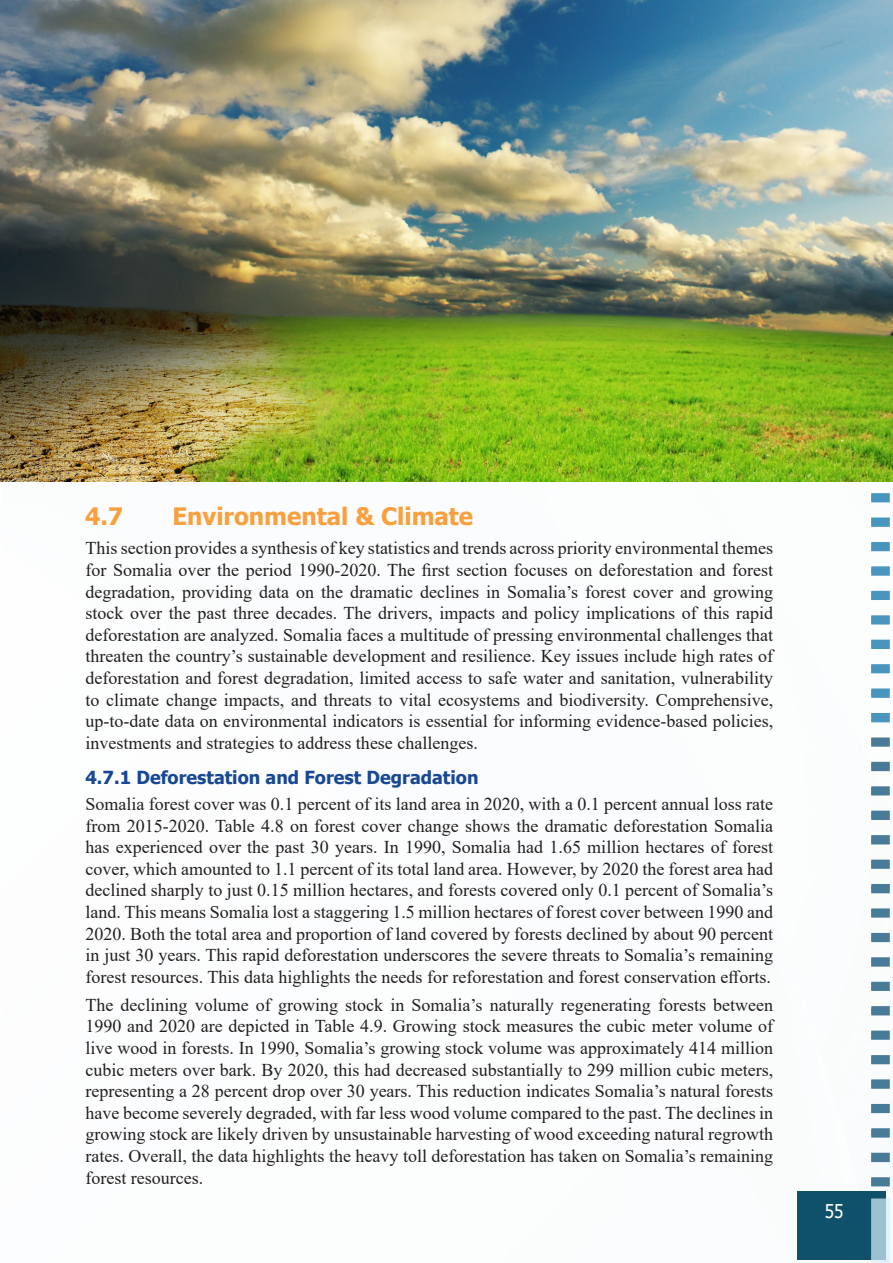
<style>
.page{position:relative;width:893px;height:1263px;background:#fff}
.page>*{position:absolute;margin:0;border:0;box-sizing:border-box;transform-origin:0 0}
.Ciwaanada_kor{font:700 24px "Tahoma";color:#f9a03e}
.t1{font:18.9px "Tahoma";color:#fff;scale:.9 1}
.FULL_BODY_TEXT{font:18px/21.6px "Times New Roman";color:#231f20;text-align:justify}
._1_1_1{font:700 18px "Tahoma";color:#184893}
</style>
<div class="page">
<svg style="left:871px;top:762px;width:19px;height:9px"></svg>
<svg style="left:871px;top:517px;width:19px;height:10px"></svg>
<svg style="left:871px;top:713px;width:19px;height:9px"></svg>
<svg style="left:871px;top:640px;width:19px;height:9px"></svg>
<svg style="left:871px;top:835px;width:19px;height:10px"></svg>
<svg style="left:871px;top:957px;width:19px;height:10px"></svg>
<svg style="left:871px;top:1079px;width:19px;height:10px"></svg>
<svg style="left:871px;top:1153px;width:19px;height:9px"></svg>
<svg style="left:871px;top:810px;width:19px;height:10px"></svg>
<svg style="left:871px;top:688px;width:19px;height:10px"></svg>
<svg style="left:871px;top:566px;width:19px;height:10px"></svg>
<svg style="left:871px;top:884px;width:19px;height:9px"></svg>
<svg style="left:871px;top:1006px;width:19px;height:9px"></svg>
<svg style="left:871px;top:1128px;width:19px;height:10px"></svg>
<svg style="left:871px;top:737px;width:19px;height:10px"></svg>
<svg style="left:871px;top:786px;width:19px;height:10px"></svg>
<svg style="left:871px;top:591px;width:19px;height:9px"></svg>
<svg style="left:871px;top:859px;width:19px;height:10px"></svg>
<svg style="left:871px;top:933px;width:19px;height:9px"></svg>
<svg style="left:871px;top:493px;width:19px;height:9px"></svg>
<svg style="left:871px;top:982px;width:19px;height:9px"></svg>
<svg style="left:871px;top:542px;width:19px;height:9px"></svg>
<svg style="left:871px;top:1030px;width:19px;height:10px"></svg>
<svg style="left:871px;top:908px;width:19px;height:10px"></svg>
<svg style="left:871px;top:1104px;width:19px;height:9px"></svg>
<svg style="left:871px;top:615px;width:19px;height:10px"></svg>
<svg style="left:871px;top:664px;width:19px;height:9px"></svg>
<svg style="left:798px;top:1177px;width:92px;height:86px"></svg>
<svg style="left:871px;top:1055px;width:19px;height:9px"></svg>
<img style="left:0;top:0;width:893px;height:482px">
<p class="Ciwaanada_kor" style="left:85px;top:499px;width:40px">4.7</p>
<p class="Ciwaanada_kor" style="left:172px;top:499px;width:302px">Environmental &amp; Climate</p>
<p class="FULL_BODY_TEXT" style="left:85px;top:537px;width:689px">This section provides a synthesis of key statistics and trends across priority environmental themes for Somalia over the period 1990-2020. The first section focuses on deforestation and forest degradation, providing data on the dramatic declines in Somalia’s forest cover and growing stock over the past three decades. The drivers, impacts and policy implications of this rapid deforestation are analyzed. Somalia faces a multitude of pressing environmental challenges that threaten the country’s sustainable development and resilience. Key issues include high rates of deforestation and forest degradation, limited access to safe water and sanitation, vulnerability to climate change impacts, and threats to vital ecosystems and biodiversity. Comprehensive, up-to-date data on environmental indicators is essential for informing evidence-based policies, investments and strategies to address these challenges.</p>
<p class="_1_1_1" style="left:85px;top:765px;width:394px">4.7.1 Deforestation and Forest Degradation</p>
<p class="FULL_BODY_TEXT" style="left:85px;top:793px;width:689px">Somalia forest cover was 0.1 percent of its land area in 2020, with a 0.1 percent annual loss rate from 2015-2020. Table 4.8 on forest cover change shows the dramatic deforestation Somalia has experienced over the past 30 years. In 1990, Somalia had 1.65 million hectares of forest cover, which amounted to 1.1 percent of its total land area. However, by 2020 the forest area had declined sharply to just 0.15 million hectares, and forests covered only 0.1 percent of Somalia’s land. This means Somalia lost a staggering 1.5 million hectares of forest cover between 1990 and 2020. Both the total area and proportion of land covered by forests declined by about 90 percent in just 30 years. This rapid deforestation underscores the severe threats to Somalia’s remaining forest resources. This data highlights the needs for reforestation and forest conservation efforts.</p>
<p class="FULL_BODY_TEXT" style="left:85px;top:993px;width:689px">The declining volume of growing stock in Somalia’s naturally regenerating forests between 1990 and 2020 are depicted in Table 4.9. Growing stock measures the cubic meter volume of live wood in forests. In 1990, Somalia’s growing stock volume was approximately 414 million cubic meters over bark. By 2020, this had decreased substantially to 299 million cubic meters, representing a 28 percent drop over 30 years. This reduction indicates Somalia’s natural forests have become severely degraded, with far less wood volume compared to the past. The declines in growing stock are likely driven by unsustainable harvesting of wood exceeding natural regrowth rates. Overall, the data highlights the heavy toll deforestation has taken on Somalia’s remaining forest resources.</p>
<p class="t1" style="left:825px;top:1198px;width:22px">55</p>
</div>
